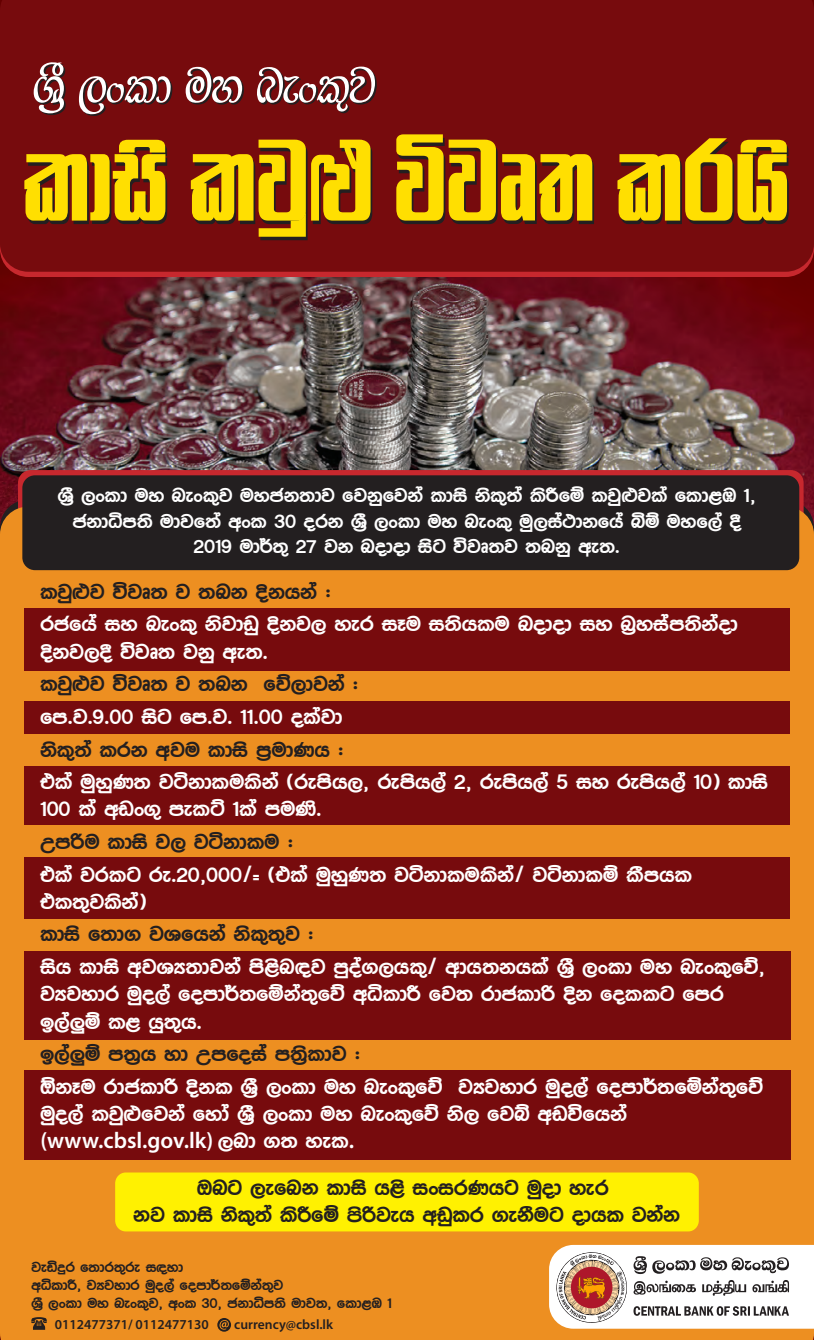
<style>
.page{position:relative;width:814px;height:1340px;background:#fff}
.page>*{position:absolute;margin:0;border:0;box-sizing:border-box;transform-origin:0 0}
.t1{font:22.75px/27.3px "FM Ganganeex";color:#fff}
.t2{font:22.75px "FM Ganganeex";color:#231f20}
.t3{font:22.75px/27.3px "Ganganee";color:#231f20;text-align:center}
.t4{font:600 22.75px "Myriad Pro";color:#fff}
.t5{font:21px/25.2px "FM Ganganeex";color:#fff;text-align:center}
.t6{font:15.22px/18px "FM Ganganeex";color:#231f20}
.t7{font:600 13.65px "Myriad Pro";color:#231f20}
.s1{color:#231f20}
.s2{font-family:"FM Ganganeex";font-weight:400}
</style>
<div class="page">
<img style="left:0;top:277px;width:814px;height:222px">
<div style="left:0;top:0;width:814px;height:272px;background:#770b0d"></div>
<div style="left:18px;top:470px;width:785px;height:95px;background:#c7282e;border-radius:13px"></div>
<div style="left:0;top:506px;width:814px;height:833px;background:#ed8f21"></div>
<div style="left:24px;top:607px;width:765px;height:63px;background:#770b0d"></div>
<div style="left:24px;top:701px;width:765px;height:33px;background:#770b0d"></div>
<div style="left:24px;top:766px;width:765px;height:59px;background:#770b0d"></div>
<div style="left:24px;top:857px;width:765px;height:61px;background:#770b0d"></div>
<div style="left:115px;top:1172px;width:583px;height:59px;background:#fff101;border-radius:11px"></div>
<div style="left:23px;top:950px;width:767px;height:89px;background:#770b0d"></div>
<div style="left:22px;top:475px;width:777px;height:95px;background:#231f20;border-radius:13px"></div>
<div style="left:23px;top:1069px;width:767px;height:90px;background:#770b0d"></div>
<svg style="left:549px;top:1244px;width:265px;height:84px"></svg>
<svg style="left:31px;top:1317px;width:16px;height:12px"></svg>
<svg style="left:217px;top:1317px;width:14px;height:14px"></svg>
<svg style="left:24px;top:140px;width:143px;height:84px;background:#c09007"></svg>
<svg style="left:191px;top:140px;width:181px;height:100px;background:#b77e08"></svg>
<svg style="left:396px;top:134px;width:198px;height:90px;background:#bb8608"></svg>
<svg style="left:617px;top:138px;width:171px;height:86px;background:#c18e07"></svg>
<svg style="left:34px;top:62px;width:32px;height:53px"></svg>
<svg style="left:79px;top:76px;width:93px;height:40px"></svg>
<svg style="left:186px;top:67px;width:58px;height:38px"></svg>
<svg style="left:257px;top:67px;width:120px;height:46px"></svg>
<p class="t5" style="left:58px;top:483px;width:699px">Y%S,xld uy nexl=j uyck;dj fjkqfjka ldisksl=;a lsÍfï ljq¿jla fld&lt;U 1" ckdêm;sudjf;a wxl 30 ork Y%S,xld uy nexl= uq,ia:dkfha ìï uyf,a §<br>2019 ud¾;= 27 jk nodod isg újD;j ;nkqwe;'</p>
<p class="t2" style="left:40px;top:580px;width:292px">ljq¿j újD; j ;nk Èkhka (</p>
<p class="t1" style="left:40px;top:611px;width:699px">rcfha iy nexl= ksjdvqÈkj, yer iEu i;shlu nodod iy n%yiam;skaod<br>Èkj,§ újD; jkqwe;'</p>
<p class="t2" style="left:40px;top:672px;width:320px">ljq¿j újD; j ;nk fõ,djka -(</p>
<p class="t1" style="left:40px;top:700px;width:743px;line-height:32.6px">fm'j'9'00 isg fm'j' 11'00 olajd<br><span class="s1">ksl=;a lrk wju ldism%udKh (</span> -<br>tla uqyqK; jákdlulska ^remsh," remsh,a 2" remsh,a 5 iy remsh,a 10&amp; ldis</p>
<p class="t1" style="left:40px;top:795px;width:283px">100 la wvx.= melÜ 1la mu‚'</p>
<p class="t2" style="left:40px;top:829px;width:254px">Wmßu ldisj, jákdlu (</p>
<p class="t1" style="left:40px;top:861px;width:653px">tla jrlg re'20"000$} ^tla uqyqK; jákdlulska$ jákdlï lSmhl tl;=jlska&amp;</p>
<p class="t2" style="left:40px;top:922px;width:275px">ldisf;d. jYfhka ksl=;=j (-</p>
<p class="t1" style="left:40px;top:953px;width:726px">ish ldiswjYH;djka ms&lt;sn|j mqoa.,hl=$ wdh;khla Y%S,xld uy nexl=fõ" jHjydr uqo,a fomd¾;fïka;=fõ wêldÍ fj; rdcldß Èk follg fmr b,a¨ï l&lt; hq;=h'</p>
<p class="t2" style="left:40px;top:1042px;width:321px">b,a¨ï m;%h yd Wmfoia m;%sldj (</p>
<p class="t1" style="left:40px;top:1073px;width:724px">´kEu rdcldß Èkl Y%S,xld uy nexl=fõ jHjydr uqo,a fomd¾;fïka;=fõ uqo,a ljq¿fjka fyda Y%S,xld uy nexl=fõ ks, fjí wvúfhka</p>
<p class="t4" style="left:40px;top:1126px;width:315px">(www.cbsl.gov.lk) <span class="s2">,nd .; yel</span>.</p>
<p class="t3" style="left:134px;top:1174px;width:548px">Tng ,efnk ldish&lt;sixirKhg uqod yer<br>kj ldisksl=;als¯fï ms˙jeh wvqlr .ekSug odhl jkak</p>
<p class="t6" style="left:31px;top:1258px;width:362px">jeäÿr f;dr;=re i|yd<br>wêldÍ" jHjydr uqo,a fomd¾;fïka;=j<br>Y%S,xld uy nexl=j" wxl 30" ckdêm;sudj;" fld&lt;U 1</p>
<p class="t7" style="left:55px;top:1315px;width:155px">0112477371/ 0112477130</p>
<p class="t7" style="left:234px;top:1315px;width:100px">currency@cbsl.lk</p>
</div>
